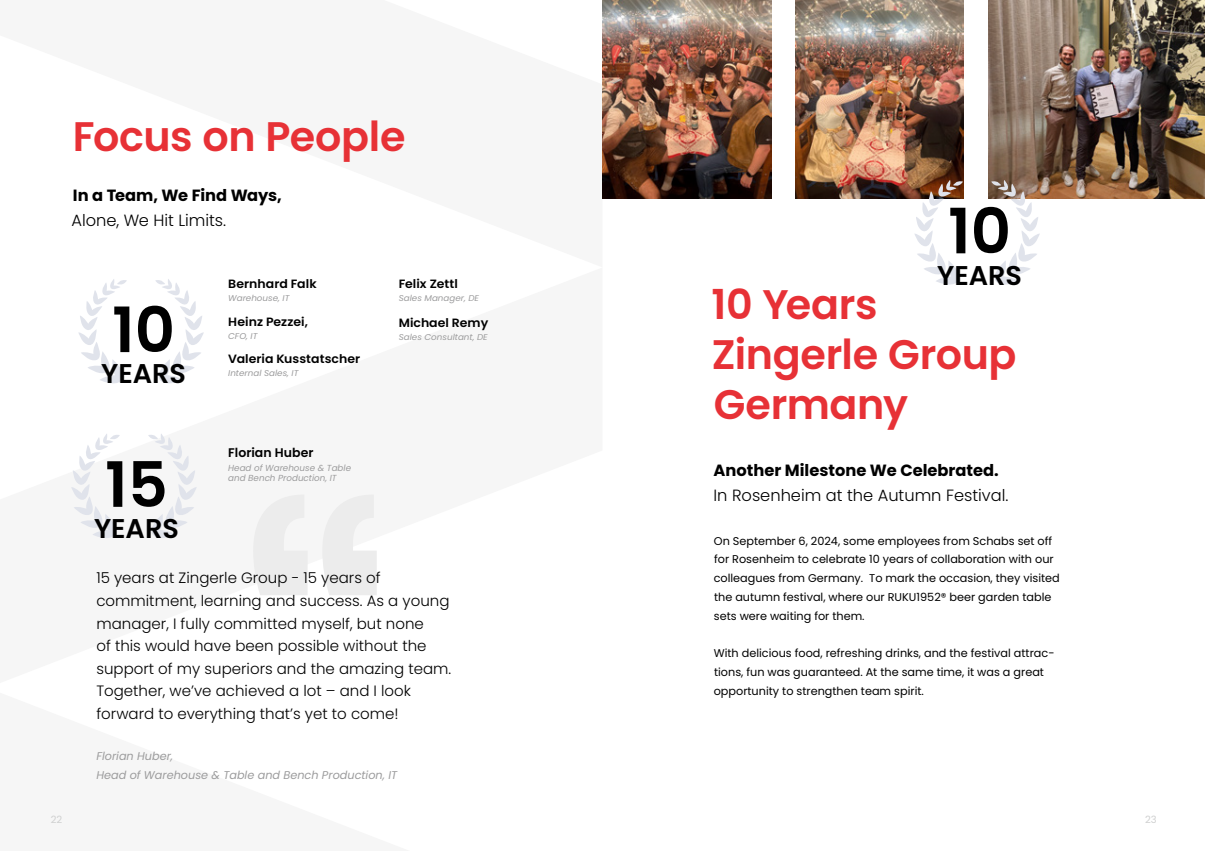
<style>
.page{position:relative;width:1205px;height:851px;background:#fff}
.page>*{position:absolute;margin:0;border:0;box-sizing:border-box;transform-origin:0 0}
.t1{font:600 62.5px "Poppins";color:#000}
.t2{font:600 41.25px/50px "Poppins";letter-spacing:-.01em;color:#e73136}
.t3{font:600 27.12px "Poppins";color:#000}
.t4{font:300 16.25px "Poppins";color:#000}
.t5{font:700 16.25px "Poppins";color:#000}
.t6{font:300 15px/22.5px "Poppins";color:#000}
.t7{font:600 12.5px "Poppins";letter-spacing:.005em;color:#000}
.t8{font:600 12px "Poppins";letter-spacing:.005em;color:#000;scale:1.04 1}
.t9{font:11.25px/18.8px "Poppins";color:#000}
.t10{font:italic 11.25px/18.8px "Poppins";color:#9c9c9d}
.t11{font:10px "Poppins";color:#cfd0d0}
.t12{font:italic 8.75px/10px "Poppins";color:#9c9c9d}
.t13{font:italic 8.38px "Poppins";color:#9c9c9d;scale:1.04 1}
</style>
<div class="page">
<img style="left:602px;top:0;width:169px;height:199px">
<img style="left:795px;top:0;width:169px;height:199px">
<img style="left:988px;top:0;width:217px;height:199px">
<svg style="left:914px;top:180px;width:50px;height:105px"></svg>
<svg style="left:989px;top:180px;width:51px;height:105px"></svg>
<svg style="left:78px;top:279px;width:49px;height:105px"></svg>
<svg style="left:155px;top:279px;width:49px;height:105px"></svg>
<svg style="left:71px;top:434px;width:49px;height:105px"></svg>
<svg style="left:148px;top:434px;width:49px;height:105px"></svg>
<svg style="left:253px;top:494px;width:124px;height:101px"></svg>
<h2 class="t2" style="left:73px;top:111px;width:334px">Focus on People</h2>
<h3 class="t5" style="left:73px;top:185px;width:210px">In a Team, We Find Ways,</h3>
<h3 class="t4" style="left:72px;top:210px;width:156px">Alone, We Hit Limits.</h3>
<h1 class="t1" style="left:112px;top:294px;width:64px">10</h1>
<h3 class="t3" style="left:101px;top:358px;width:86px">YEARS</h3>
<h1 class="t1" style="left:105px;top:448px;width:64px">15</h1>
<h3 class="t3" style="left:94px;top:513px;width:86px">YEARS</h3>
<p class="t8" style="left:228px;top:277px;width:86px">Bernhard Falk</p>
<p class="t13" style="left:228px;top:293px;width:60px">Warehouse, IT</p>
<p class="t8" style="left:228px;top:314px;width:78px">Heinz Pezzei,</p>
<p class="t13" style="left:228px;top:331px;width:30px">CFO, IT</p>
<p class="t8" style="left:228px;top:352px;width:128px">Valeria Kusstatscher</p>
<p class="t13" style="left:228px;top:368px;width:69px">Internal Sales, IT</p>
<p class="t7" style="left:228px;top:445px;width:87px">Florian Huber</p>
<p class="t12" style="left:228px;top:462px;width:124px">Head of Warehouse &amp; Table and Bench Production, IT</p>
<p class="t8" style="left:399px;top:277px;width:58px">Felix Zettl</p>
<p class="t13" style="left:399px;top:293px;width:79px">Sales Manager, DE</p>
<p class="t8" style="left:399px;top:316px;width:88px">Michael Remy</p>
<p class="t13" style="left:399px;top:332px;width:87px">Sales Consultant, DE</p>
<p class="t6" style="left:96px;top:567px;width:356px">15 years at Zingerle Group - 15 years of commitment, learning and success. As a young manager, I fully committed myself, but none<br>of this would have been possible without the support of my superiors and the amazing team.<br>Together, we’ve achieved a lot – and I look forward to everything that’s yet to come!</p>
<p class="t10" style="left:96px;top:746px;width:302px">Florian Huber,<br>Head of Warehouse &amp; Table and Bench Production, IT</p>
<h1 class="t1" style="left:948px;top:195px;width:64px">10</h1>
<h3 class="t3" style="left:937px;top:259px;width:86px">YEARS</h3>
<h2 class="t2" style="left:711px;top:280px;width:306px">10 Years<br>Zingerle Group<br>Germany</h2>
<h3 class="t5" style="left:713px;top:460px;width:287px">Another Milestone We Celebrated.</h3>
<h3 class="t4" style="left:713px;top:485px;width:296px">In Rosenheim at the Autumn Festival.</h3>
<p class="t9" style="left:714px;top:531px;width:347px">On September 6, 2024, some employees from Schabs set off for Rosenheim to celebrate 10 years of collaboration with our colleagues from Germany. To mark the occasion, they visited the autumn festival, where our RUKU1952® beer garden table sets were waiting for them.</p>
<p class="t9" style="left:714px;top:643px;width:342px">With delicious food, refreshing drinks, and the festival attrac&shy;tions, fun was guaranteed. At the same time, it was a great opportunity to strengthen team spirit.</p>
<p class="t11" style="left:51px;top:813px;width:13px">22</p>
<p class="t11" style="left:1145px;top:813px;width:13px">23</p>
</div>
